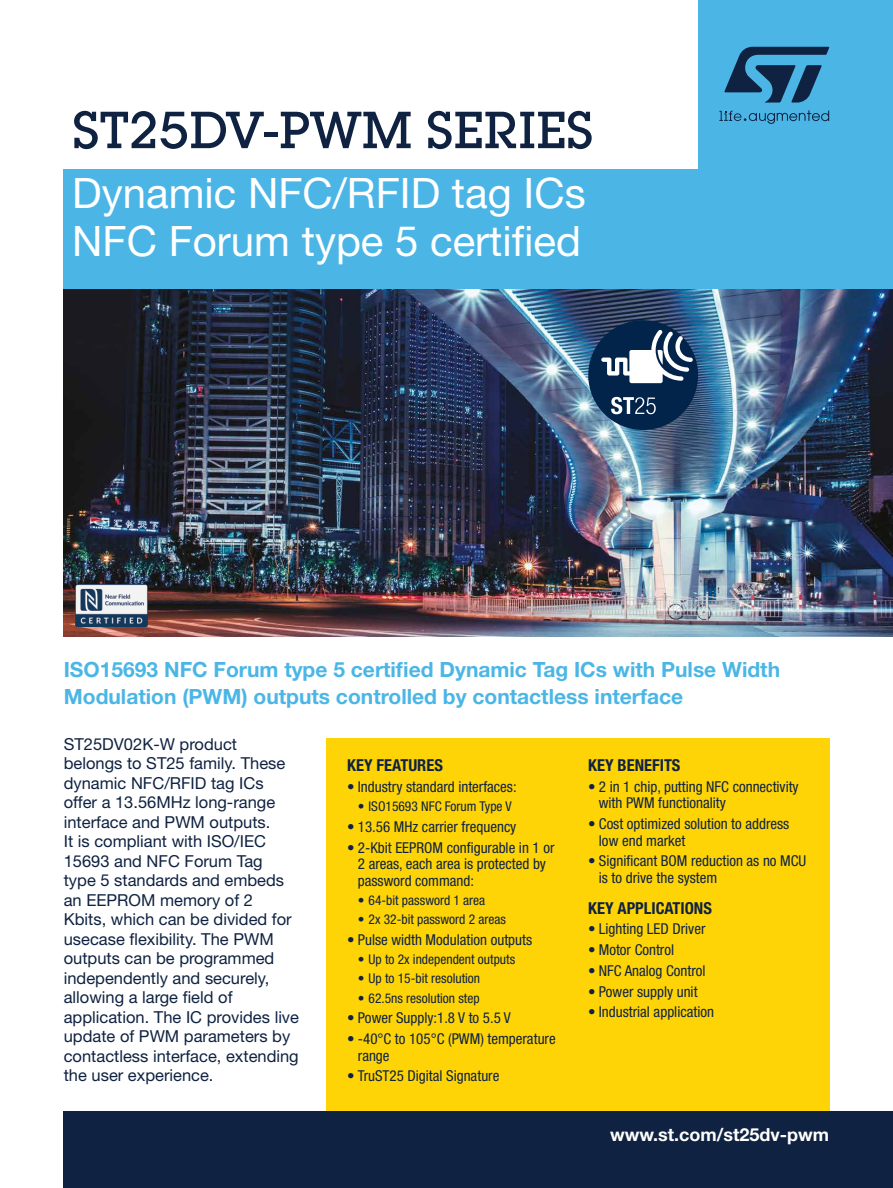
<style>
.page{position:relative;width:893px;height:1188px;background:#fff}
.page>*{position:absolute;margin:0;border:0;box-sizing:border-box;transform-origin:0 0}
.t1{font:500 51px "Lubalin Graph Std";color:#0f2241}
.t2{font:42px/48px "Helvetica Neue LT Std";color:#fff}
.t3{font:700 21px/27px "Helvetica Neue LT Std";color:#4bb6e6}
.t4{font:700 18px "Helvetica Neue LT Std";color:#fff}
.t5{font:16.5px/19.5px "Helvetica Neue LT Std";color:#0f2241}
.t6{font:700 condensed 16.5px "Helvetica Neue LT Std";color:#0f2241}
.t7{font:condensed 15px/16.5px "Helvetica Neue LT Std";color:#0f2241}
.t8{font:condensed 13.5px "Helvetica Neue LT Std";color:#0f2241}
</style>
<div class="page">
<div style="left:698px;top:0;width:195px;height:627px;background:#4bb6e6"></div>
<div style="left:64px;top:169px;width:829px;height:458px;background:#4bb6e6"></div>
<svg style="left:724px;top:47px;width:105px;height:56px"></svg>
<svg style="left:719px;top:110px;width:110px;height:14px"></svg>
<img style="left:64px;top:290px;width:829px;height:347px">
<div style="left:326px;top:738px;width:503px;height:411px;background:#ffd407"></div>
<div style="left:64px;top:1111px;width:829px;height:77px;background:#0f2241"></div>
<div style="left:588px;top:320px;width:110px;height:110px;background:#03244a;border-radius:50%"></div>
<svg style="left:601px;top:330px;width:92px;height:53px"></svg>
<svg style="left:611px;top:397px;width:45px;height:17px"></svg>
<img style="left:76px;top:585px;width:77px;height:42px">
<h1 class="t1" style="left:72px;top:98px;width:523px">ST25DV-PWM SERIES</h1>
<h2 class="t2" style="left:72px;top:168px;width:515px">Dynamic NFC/RFID tag ICs<br>NFC Forum type 5 certified</h2>
<h3 class="t3" style="left:64px;top:656px;width:718px">ISO15693 NFC Forum type 5 certified Dynamic Tag ICs with Pulse Width<br>Modulation (PWM) outputs controlled by contactless interface</h3>
<p class="t5" style="left:64px;top:734px;width:237px">ST25DV02K-W product belongs to ST25 family. These dynamic NFC/RFID tag ICs offer a 13.56MHz long-range interface and PWM outputs.<br>It is compliant with ISO/IEC<br>15693 and NFC Forum Tag<br>type 5 standards and embeds an EEPROM memory of 2<br>Kbits, which can be divided for usecase flexibility. The PWM outputs can be programmed independently and securely, allowing a large field of application. The IC provides live update of PWM parameters by contactless interface, extending the user experience.</p>
<p class="t6" style="left:347px;top:755px;width:97px">KEY FEATURES</p>
<p class="t7" style="left:347px;top:778px;width:171px">• Industry standard interfaces:</p>
<p class="t8" style="left:358px;top:799px;width:155px">• ISO15693 NFC Forum Type V</p>
<p class="t7" style="left:347px;top:818px;width:171px">• 13.56 MHz carrier frequency</p>
<p class="t7" style="left:358px;top:839px;width:198px;text-indent:-11px">• 2-Kbit EEPROM configurable in 1 or<br>2 areas, each area is protected by password command:</p>
<p class="t8" style="left:358px;top:892px;width:129px">• 64-bit password 1 area</p>
<p class="t8" style="left:358px;top:912px;width:150px">• 2x 32-bit password 2 areas</p>
<p class="t7" style="left:347px;top:931px;width:186px">• Pulse width Modulation outputs</p>
<p class="t8" style="left:358px;top:952px;width:159px">• Up to 2x independent outputs</p>
<p class="t8" style="left:358px;top:971px;width:124px">• Up to 15-bit resolution</p>
<p class="t8" style="left:358px;top:990px;width:123px">• 62.5ns resolution step</p>
<p class="t7" style="left:347px;top:1010px;width:165px">• Power Supply:1.8 V to 5.5 V</p>
<p class="t7" style="left:358px;top:1031px;width:199px;text-indent:-11px">• -40°C to 105°C (PWM) temperature range</p>
<p class="t7" style="left:347px;top:1068px;width:154px">• TruST25 Digital Signature</p>
<p class="t6" style="left:588px;top:755px;width:94px">KEY BENEFITS</p>
<p class="t7" style="left:599px;top:778px;width:201px;text-indent:-11px">• 2 in 1 chip, putting NFC connectivity with PWM functionality</p>
<p class="t7" style="left:599px;top:816px;width:192px;text-indent:-11px">• Cost optimized solution to address low end market</p>
<p class="t7" style="left:599px;top:853px;width:209px;text-indent:-11px">• Significant BOM reduction as no MCU is to drive the system</p>
<p class="t6" style="left:588px;top:898px;width:125px">KEY APPLICATIONS</p>
<p class="t7" style="left:588px;top:921px;width:119px">• Lighting LED Driver</p>
<p class="t7" style="left:588px;top:942px;width:87px">• Motor Control</p>
<p class="t7" style="left:588px;top:962px;width:119px">• NFC Analog Control</p>
<p class="t7" style="left:588px;top:983px;width:111px">• Power supply unit</p>
<p class="t7" style="left:588px;top:1004px;width:127px">• Industrial application</p>
<p class="t4" style="left:610px;top:1124px;width:220px">www.st.com/st25dv-pwm</p>
</div>
